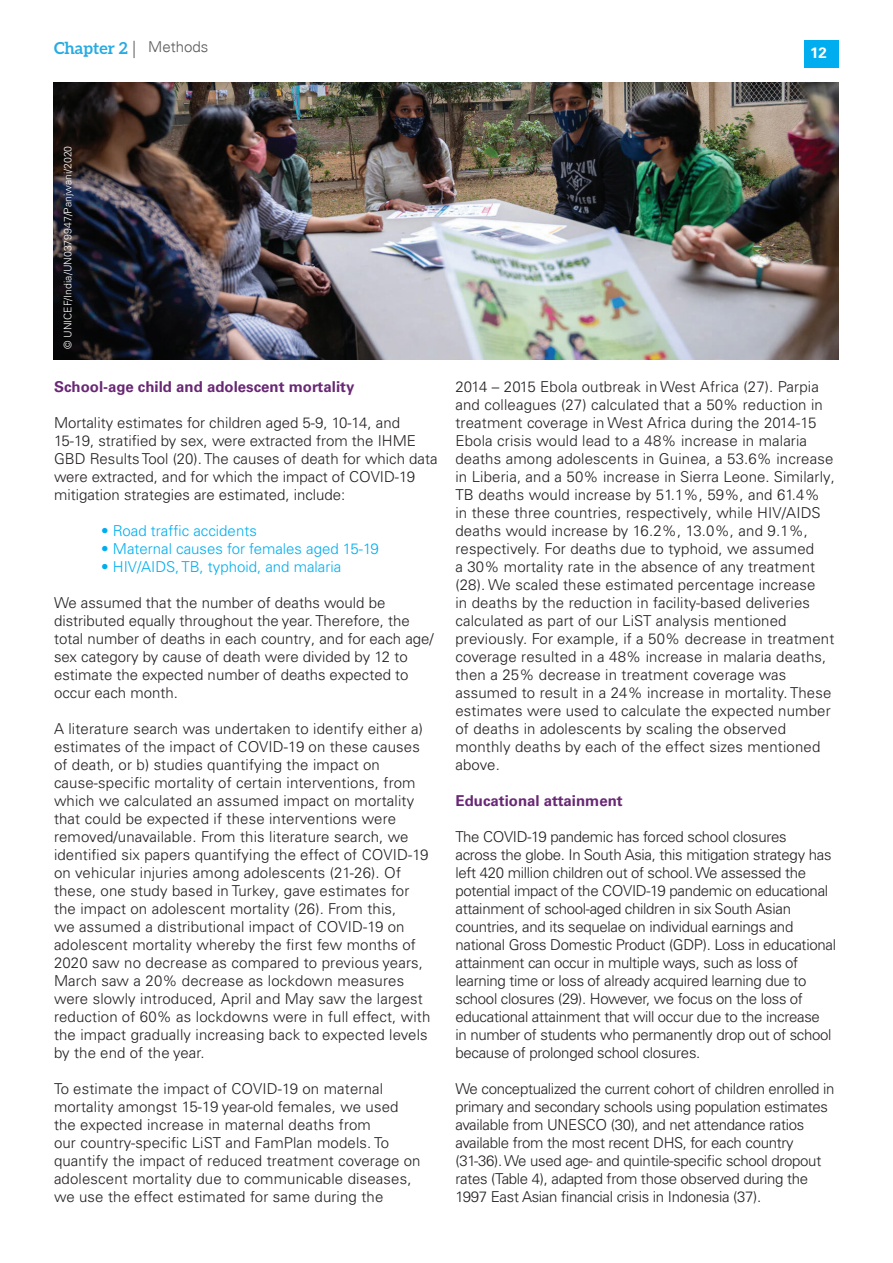
<style>
.page{position:relative;width:893px;height:1263px;background:#fff}
.page>*{position:absolute;margin:0;border:0;box-sizing:border-box;transform-origin:0 0}
.t1{font:700 16.5px "Aleo";color:#27abe2}
.t2{font:300 15px/18px "Univers LT Pro 45";letter-spacing:.01em;color:#231f20}
.t3{font:300 15px/18px "Univers LT Pro 45";letter-spacing:-.02em;color:#231f20}
.t4{font:300 15px "Univers LT Pro 45";color:#00aeef}
.t5{font:700 15px "Univers LT Pro 65";color:#692875}
.t6{font:700 15px "Univers LT Pro 65";color:#fff}
.t7{font:300 10.5px "Univers LT Pro 45";color:#fff}
.s1{font-family:"Univers";font-weight:300;font-size:15px;color:#5a5a5d}
</style>
<div class="page">
<svg style="left:134px;top:41px;width:1px;height:17px"></svg>
<div style="left:804px;top:41px;width:35px;height:27px;background:#00aeef"></div>
<img style="left:54px;top:83px;width:785px;height:276px">
<p class="t1" style="left:54px;top:39px;width:156px">Chapter 2 <span class="s1">Methods</span></p>
<p class="t6" style="left:810px;top:44px;width:18px">12</p>
<p class="t7" style="left:61px;top:349px;width:205px;rotate:-90deg">© UNICEF/India/UN0379947/Panjwani/2020</p>
<p class="t5" style="left:54px;top:378px;width:302px">School-age child and adolescent mortality</p>
<p class="t2" style="left:54px;top:414px;width:385px">Mortality estimates for children aged 5-9, 10-14, and 15-19, stratified by sex, were extracted from the IHME GBD Results Tool (20). The causes of death for which data were extracted, and for which the impact of COVID-19 mitigation strategies are estimated, include:</p>
<p class="t4" style="left:101px;top:522px;width:157px">• Road traffic accidents</p>
<p class="t4" style="left:101px;top:540px;width:279px">• Maternal causes for females aged 15-19</p>
<p class="t4" style="left:101px;top:558px;width:242px">• HIV/AIDS, TB, typhoid, and malaria</p>
<p class="t2" style="left:54px;top:594px;width:381px">We assumed that the number of deaths would be distributed equally throughout the year. Therefore, the total number of deaths in each country, and for each age/ sex category by cause of death were divided by 12 to estimate the expected number of deaths expected to occur each month.</p>
<p class="t2" style="left:54px;top:720px;width:378px">A literature search was undertaken to identify either a) estimates of the impact of COVID-19 on these causes of death, or b) studies quantifying the impact on cause-specific mortality of certain interventions, from which we calculated an assumed impact on mortality that could be expected if these interventions were removed/unavailable. From this literature search, we identified six papers quantifying the effect of COVID-19 on vehicular injuries among adolescents (21-26). Of these, one study based in Turkey, gave estimates for the impact on adolescent mortality (26). From this,<br>we assumed a distributional impact of COVID-19 on adolescent mortality whereby the first few months of 2020 saw no decrease as compared to previous years, March saw a 20% decrease as lockdown measures were slowly introduced, April and May saw the largest reduction of 60% as lockdowns were in full effect, with the impact gradually increasing back to expected levels by the end of the year.</p>
<p class="t2" style="left:54px;top:1080px;width:368px">To estimate the impact of COVID-19 on maternal mortality amongst 15-19 year-old females, we used the expected increase in maternal deaths from<br>our country-specific LiST and FamPlan models. To quantify the impact of reduced treatment coverage on adolescent mortality due to communicable diseases, we use the effect estimated for same during the</p>
<p class="t2" style="left:455px;top:378px;width:381px">2014 – 2015 Ebola outbreak in West Africa (27). Parpia and colleagues (27) calculated that a 50% reduction in treatment coverage in West Africa during the 2014-15<br>Ebola crisis would lead to a 48% increase in malaria deaths among adolescents in Guinea, a 53.6% increase in Liberia, and a 50% increase in Sierra Leone. Similarly, TB deaths would increase by 51.1%, 59%, and 61.4% in these three countries, respectively, while HIV/AIDS deaths would increase by 16.2%, 13.0%, and 9.1%, respectively. For deaths due to typhoid, we assumed<br>a 30% mortality rate in the absence of any treatment (28). We scaled these estimated percentage increase<br>in deaths by the reduction in facility-based deliveries calculated as part of our LiST analysis mentioned previously. For example, if a 50% decrease in treatment coverage resulted in a 48% increase in malaria deaths, then a 25% decrease in treatment coverage was assumed to result in a 24% increase in mortality. These estimates were used to calculate the expected number of deaths in adolescents by scaling the observed monthly deaths by each of the effect sizes mentioned above.</p>
<p class="t5" style="left:455px;top:792px;width:169px">Educational attainment</p>
<p class="t3" style="left:455px;top:828px;width:382px">The COVID-19 pandemic has forced school closures<br>across the globe. In South Asia, this mitigation strategy has left 420 million children out of school. We assessed the potential impact of the COVID-19 pandemic on educational attainment of school-aged children in six South Asian countries, and its sequelae on individual earnings and national Gross Domestic Product (GDP). Loss in educational attainment can occur in multiple ways, such as loss of learning time or loss of already acquired learning due to school closures (29). However, we focus on the loss of educational attainment that will occur due to the increase<br>in number of students who permanently drop out of school because of prolonged school closures.</p>
<p class="t3" style="left:455px;top:1080px;width:381px">We conceptualized the current cohort of children enrolled in primary and secondary schools using population estimates available from UNESCO (30), and net attendance ratios available from the most recent DHS, for each country (31-36). We used age- and quintile-specific school dropout rates (Table 4), adapted from those observed during the 1997 East Asian financial crisis in Indonesia (37).</p>
</div>
